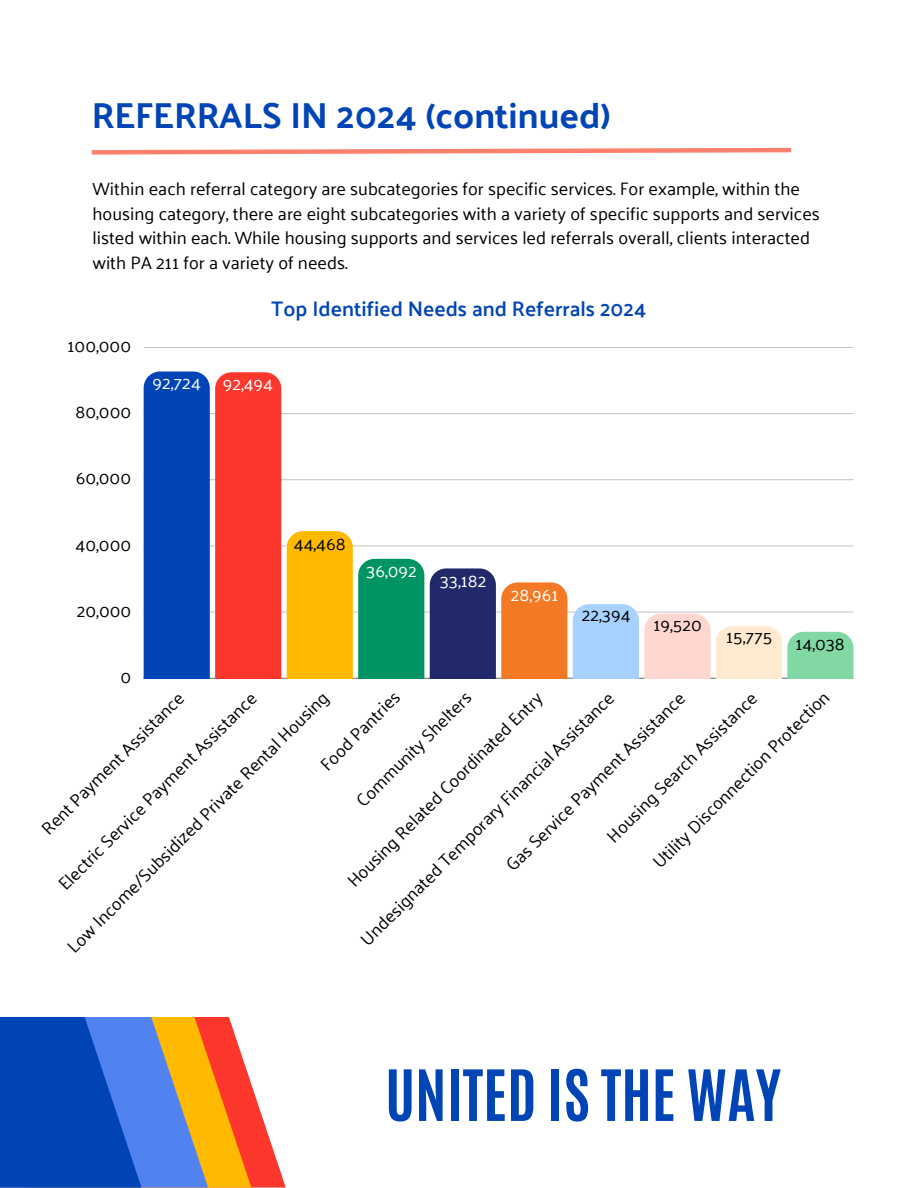
<style>
.page{position:relative;width:918px;height:1188px;background:#fff}
.page>*{position:absolute;margin:0;border:0;box-sizing:border-box;transform-origin:0 0}
.t1{font:700 60px "Antonio";color:#0044b5}
.t2{font:700 36px "Palanquin";color:#0044b5}
.t3{font:600 21px "Palanquin";color:#0044b5}
.t4{font:18px/24.8px "Palanquin";color:#000}
.t5{font:17.7px "Palanquin";color:#000}
.t6{font:17.7px "Palanquin";color:#fff}
</style>
<div class="page">
<svg style="left:251px;top:1083px;width:35px;height:105px"></svg>
<svg style="left:208px;top:1017px;width:43px;height:171px;background:#fd7d30"></svg>
<svg style="left:141px;top:1017px;width:67px;height:171px;background:#9a968b"></svg>
<svg style="left:0;top:1017px;width:141px;height:171px;background:#0f50c0"></svg>
<svg style="left:91px;top:147px;width:700px;height:8px"></svg>
<hr style="left:144px;top:678px;width:710px;height:1px;background:#000;opacity:.6">
<hr style="left:144px;top:612px;width:710px;height:1px;background:#dbdbdb">
<hr style="left:144px;top:546px;width:710px;height:1px;background:#e5e5e5">
<hr style="left:144px;top:479px;width:710px;height:1px;background:#d0d0d0">
<hr style="left:144px;top:413px;width:710px;height:1px;background:#c6c6c6">
<hr style="left:144px;top:347px;width:710px;height:1px;background:#c3c3c3">
<svg style="left:144px;top:372px;width:137px;height:306px;background:#844676"></svg>
<svg style="left:287px;top:531px;width:137px;height:147px;background:#9cb44a"></svg>
<svg style="left:430px;top:568px;width:137px;height:110px;background:#91635f"></svg>
<svg style="left:573px;top:604px;width:137px;height:74px;background:#d5d9eb"></svg>
<svg style="left:716px;top:626px;width:138px;height:52px;background:#cbe5c3"></svg>
<p class="t2" style="left:92px;top:94px;width:520px">REFERRALS IN 2024 (continued)</p>
<p class="t4" style="left:92px;top:176px;width:729px">Within each referral category are subcategories for specific services. For example, within the housing category, there are eight subcategories with a variety of specific supports and services listed within each. While housing supports and services led referrals overall, clients interacted with PA 211 for a variety of needs.</p>
<h3 class="t3" style="left:272px;top:296px;width:376px">Top Identified Needs and Referrals 2024</h3>
<p class="t5" style="left:68px;top:336px;width:65px">100,000</p>
<p class="t5" style="left:76px;top:402px;width:57px">80,000</p>
<p class="t5" style="left:76px;top:468px;width:57px">60,000</p>
<p class="t5" style="left:76px;top:534px;width:57px">40,000</p>
<p class="t5" style="left:77px;top:600px;width:56px">20,000</p>
<p class="t5" style="left:120px;top:666px;width:12px">0</p>
<p class="t6" style="left:153px;top:373px;width:122px">92,724 92,494</p>
<p class="t5" style="left:294px;top:533px;width:53px">44,468</p>
<p class="t6" style="left:366px;top:561px;width:52px">36,092</p>
<p class="t6" style="left:440px;top:571px;width:48px">33,182</p>
<p class="t6" style="left:511px;top:584px;width:49px">28,961</p>
<p class="t5" style="left:582px;top:605px;width:50px">22,394</p>
<p class="t5" style="left:653px;top:615px;width:50px">19,520</p>
<p class="t5" style="left:726px;top:626px;width:48px">15,775</p>
<p class="t5" style="left:795px;top:634px;width:51px">14,038</p>
<p class="t5" style="left:316px;top:760px;width:106px;rotate:-45deg">Food Pantries</p>
<p class="t5" style="left:352px;top:797px;width:156px;rotate:-45deg">Community Shelters</p>
<p class="t5" style="left:648px;top:858px;width:243px;rotate:-45deg">Utility Disconnection Protection</p>
<p class="t5" style="left:54px;top:880px;width:273px;rotate:-45deg">Electric Service Payment Assistance</p>
<p class="t5" style="left:502px;top:861px;width:246px;rotate:-45deg">Gas Service Payment Assistance</p>
<p class="t5" style="left:603px;top:832px;width:206px;rotate:-45deg">Housing Search Assistance</p>
<p class="t5" style="left:63px;top:942px;width:362px;rotate:-45deg">Low Income/Subsidized Private Rental Housing</p>
<p class="t5" style="left:343px;top:877px;width:269px;rotate:-45deg">Housing Related Coordinated Entry</p>
<p class="t5" style="left:356px;top:935px;width:352px;rotate:-45deg">Undesignated Temporary Financial Assistance</p>
<p class="t5" style="left:37px;top:825px;width:195px;rotate:-45deg">Rent Payment Assistance</p>
<h2 class="t1" style="left:385px;top:1052px;width:397px">UNITED IS THE WAY</h2>
</div>
